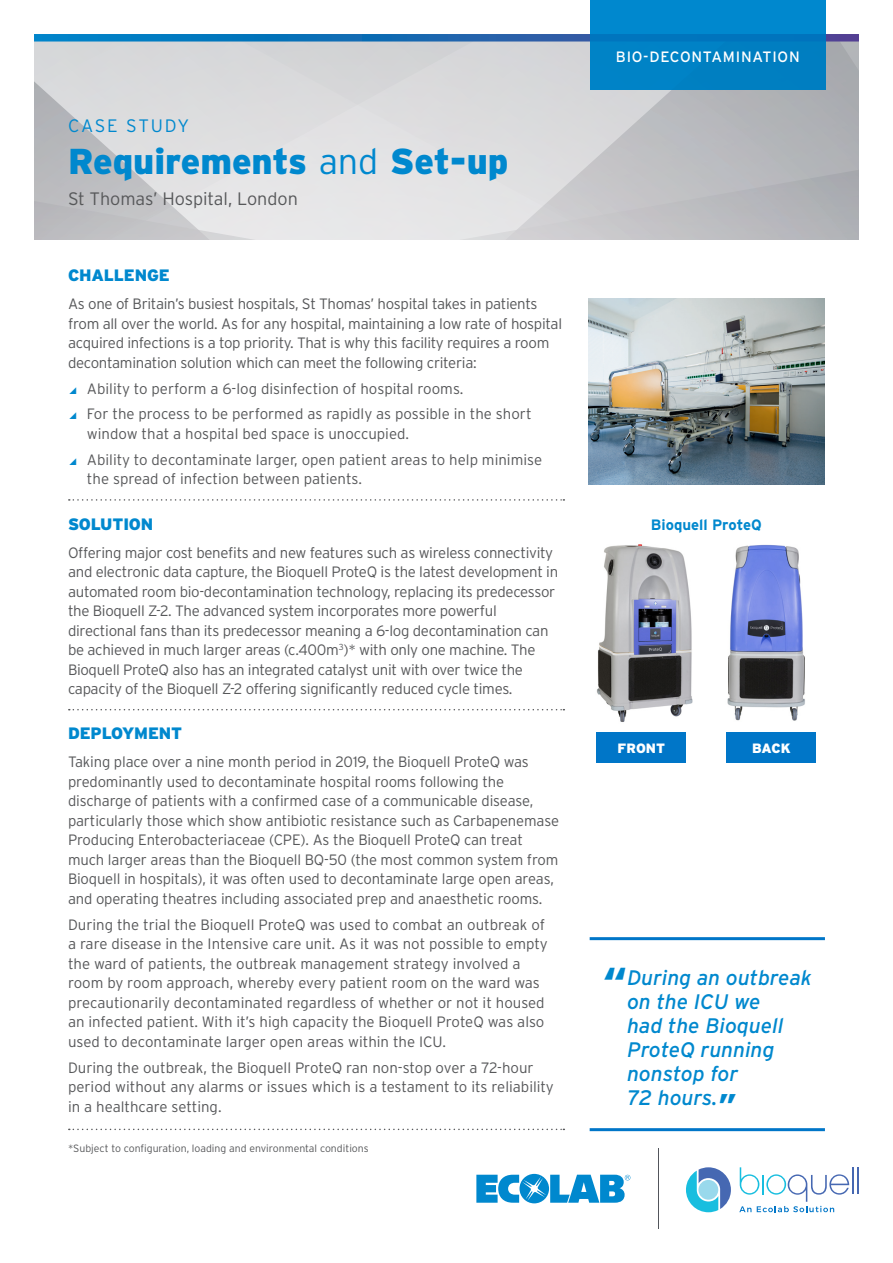
<style>
.page{position:relative;width:893px;height:1263px;background:#fff}
.page>*{position:absolute;margin:0;border:0;box-sizing:border-box;transform-origin:0 0}
.t1{font:900 36px "Interstate";letter-spacing:-.005em;color:#0088ce}
.Body_Copy{font:italic 21px/24px "Interstate";color:#0088ce}
.t2{font:300 18px "Interstate";letter-spacing:-.005em;color:#57585a}
.t3{font:300 18px "Interstate";letter-spacing:.095em;color:#0088ce}
.Sub_Headers{font:900 16.5px "Interstate";letter-spacing:-.01em;color:#0088ce}
.Body_Copy-2{font:300 15px/19.5px "Interstate";letter-spacing:-.015em;color:#57585a}
.t4{font:15px "Interstate";letter-spacing:.05em;color:#fff}
.Body_Copy-3{font:700 15px "Interstate";color:#0088ce}
.t5{font:900 13.5px "Interstate";color:#fff}
.Body_Copy-4{font:300 10.5px "Interstate";color:#57585a}
.s1{font-weight:300}
.s2{color:#0088ce}
.s3{font-weight:900;font-size:37.5px}
.s4{font-weight:900;font-size:28.5px}
</style>
<div class="page">
<svg style="left:476px;top:1174px;width:154px;height:29px"></svg>
<hr style="left:659px;top:1148px;width:1px;height:81px;background:#52555b">
<hr style="left:857px;top:1167px;width:2px;height:27px;background:#4668b2">
<svg style="left:686px;top:1167px;width:45px;height:45px"></svg>
<div style="left:698px;top:1180px;width:20px;height:20px;background:#99d9ec;border-radius:50%"></div>
<svg style="left:739px;top:1167px;width:114px;height:45px"></svg>
<svg style="left:756px;top:42px;width:103px;height:67px;background:#a5abb1"></svg>
<div style="left:34px;top:42px;width:722px;height:67px;background:#d7d8da"></div>
<svg style="left:34px;top:109px;width:825px;height:130px;background:#cfcfd2"></svg>
<svg style="left:34px;top:34px;width:825px;height:8px;background:#1e72b6"></svg>
<svg style="left:590px;top:0;width:235px;height:89px;background:#0082c6"></svg>
<svg style="left:69px;top:499px;width:495px;height:2px"></svg>
<svg style="left:69px;top:709px;width:495px;height:1px"></svg>
<svg style="left:69px;top:1129px;width:495px;height:1px"></svg>
<hr style="left:590px;top:937px;width:235px;height:3px;background:#0076c8">
<hr style="left:590px;top:1128px;width:235px;height:3px;background:#0076c8">
<img style="left:589px;top:299px;width:235px;height:185px">
<img style="left:596px;top:544px;width:97px;height:178px">
<img style="left:727px;top:544px;width:78px;height:177px">
<div style="left:597px;top:732px;width:89px;height:30px;background:#0076c8"></div>
<div style="left:727px;top:732px;width:89px;height:30px;background:#0076c8"></div>
<p class="t3" style="left:68px;top:115px;width:123px">CASE STUDY</p>
<p class="t1" style="left:68px;top:141px;width:442px">Requirements <span class="s1">and</span> Set-up</p>
<p class="t2" style="left:68px;top:189px;width:231px">St Thomas’ Hospital, London</p>
<p class="Sub_Headers" style="left:68px;top:266px;width:103px">CHALLENGE</p>
<p class="Body_Copy-2" style="left:68px;top:294px;width:496px">As one of Britain’s busiest hospitals, St Thomas’ hospital takes in patients from all over the world. As for any hospital, maintaining a low rate of hospital acquired infections is a top priority. That is why this facility requires a room decontamination solution which can meet the following criteria:</p>
<p class="Body_Copy-2" style="left:68px;top:378px;width:397px"><span class="s2">◢</span> Ability to perform a 6-log disinfection of hospital rooms.</p>
<p class="Body_Copy-2" style="left:87px;top:404px;width:446px;text-indent:-19px"><span class="s2">◢</span> For the process to be performed as rapidly as possible in the short window that a hospital bed space is unoccupied.</p>
<p class="Body_Copy-2" style="left:87px;top:450px;width:457px;text-indent:-19px"><span class="s2">◢</span> Ability to decontaminate larger, open patient areas to help minimise the spread of infection between patients.</p>
<p class="Sub_Headers" style="left:68px;top:514px;width:87px">SOLUTION</p>
<p class="Body_Copy-2" style="left:68px;top:542px;width:492px">Offering major cost benefits and new features such as wireless connectivity and electronic data capture, the Bioquell ProteQ is the latest development in automated room bio-decontamination technology, replacing its predecessor the Bioquell Z-2. The advanced system incorporates more powerful directional fans than its predecessor meaning a 6-log decontamination can be achieved in much larger areas (c.400m<sup>3</sup>)* with only one machine. The Bioquell ProteQ also has an integrated catalyst unit with over twice the capacity of the Bioquell Z-2 offering significantly reduced cycle times.</p>
<p class="Sub_Headers" style="left:68px;top:724px;width:116px">DEPLOYMENT</p>
<p class="Body_Copy-2" style="left:68px;top:752px;width:493px">Taking place over a nine month period in 2019, the Bioquell ProteQ was predominantly used to decontaminate hospital rooms following the discharge of patients with a confirmed case of a communicable disease, particularly those which show antibiotic resistance such as Carbapenemase Producing Enterobacteriaceae (CPE). As the Bioquell ProteQ can treat much larger areas than the Bioquell BQ-50 (the most common system from Bioquell in hospitals), it was often used to decontaminate large open areas, and operating theatres including associated prep and anaesthetic rooms.</p>
<p class="Body_Copy-2" style="left:68px;top:914px;width:481px">During the trial the Bioquell ProteQ was used to combat an outbreak of a rare disease in the Intensive care unit. As it was not possible to empty the ward of patients, the outbreak management strategy involved a room by room approach, whereby every patient room on the ward was precautionarily decontaminated regardless of whether or not it housed an infected patient. With it’s high capacity the Bioquell ProteQ was also used to decontaminate larger open areas within the ICU.</p>
<p class="Body_Copy-2" style="left:68px;top:1057px;width:487px">During the outbreak, the Bioquell ProteQ ran non-stop over a 72-hour period without any alarms or issues which is a testament to its reliability in a healthcare setting.</p>
<p class="Body_Copy-4" style="left:68px;top:1142px;width:302px">*Subject to configuration, loading and environmental conditions</p>
<p class="t4" style="left:616px;top:49px;width:185px">BIO-DECONTAMINATION</p>
<p class="Body_Copy-3" style="left:651px;top:516px;width:112px">Bioquell ProteQ</p>
<p class="t5" style="left:617px;top:740px;width:49px">FRONT</p>
<p class="t5" style="left:752px;top:740px;width:40px">BACK</p>
<p class="Body_Copy" style="left:627px;top:965px;width:186px;text-indent:-25px"><span class="s3">“</span> During an outbreak on the ICU we<br>had the Bioquell<br>ProteQ running nonstop for<br>72 hours.<span class="s4">”</span></p>
</div>
